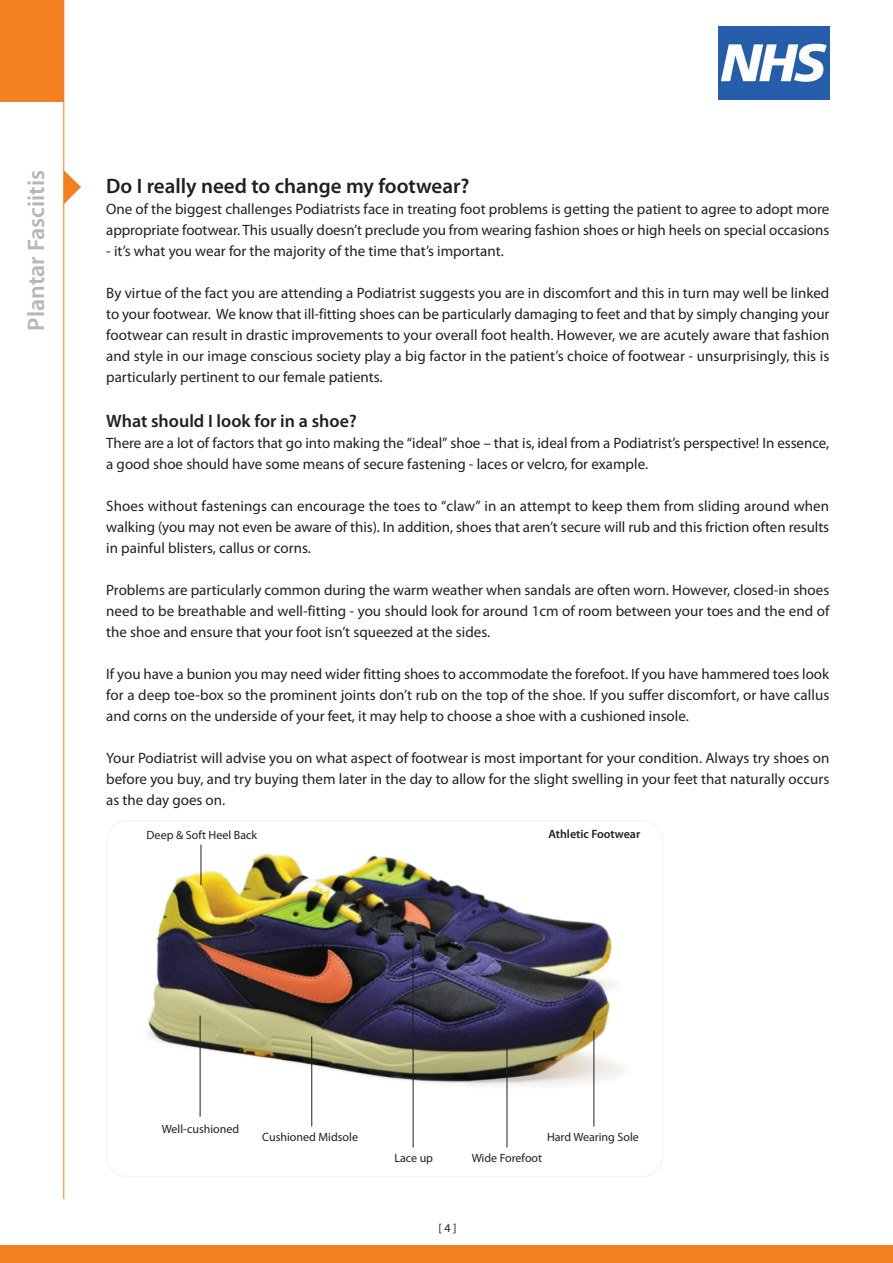
<style>
.page{position:relative;width:893px;height:1263px;background:#fff}
.page>*{position:absolute;margin:0;border:0;box-sizing:border-box;transform-origin:0 0}
.t1{font:600 24px "Myriad Pro";color:#b6b7bb}
.t2{font:600 21px "Myriad Pro";color:#231f20}
.t3{font:600 18px "Myriad Pro";color:#231f20}
.t4{font:15px/21px "Myriad Pro";color:#231f20;text-align:justify}
.t5{font:12px "Myriad Pro";color:#231f20}
.t6{font:600 12px "Myriad Pro";color:#231f20}
</style>
<div class="page">
<div style="left:0;top:1246px;width:893px;height:17px;background:#f58021"></div>
<div style="left:0;top:0;width:64px;height:102px;background:#f58021"></div>
<img style="left:719px;top:26px;width:110px;height:74px">
<hr style="left:63px;top:0;width:1px;height:1199px;background:#f58021">
<svg style="left:64px;top:170px;width:17px;height:34px"></svg>
<img style="left:148px;top:844px;width:475px;height:251px">
<hr style="left:311px;top:1037px;width:1px;height:89px;background:#231f20">
<hr style="left:201px;top:845px;width:1px;height:40px;background:#231f20">
<hr style="left:593px;top:1030px;width:1px;height:96px;background:#231f20">
<hr style="left:507px;top:1030px;width:1px;height:118px;background:#231f20">
<hr style="left:200px;top:1016px;width:1px;height:101px;background:#231f20">
<hr style="left:413px;top:945px;width:1px;height:203px;background:#231f20">
<h1 class="t1" style="left:27px;top:331px;width:162px;rotate:-90deg">Plantar Fasciitis</h1>
<h2 class="t2" style="left:106px;top:178px;width:365px">Do I really need to change my footwear?</h2>
<p class="t4" style="left:106px;top:199px;width:724px">One of the biggest challenges Podiatrists face in treating foot problems is getting the patient to agree to adopt more appropriate footwear. This usually doesn’t preclude you from wearing fashion shoes or high heels on special occasions</p>
<p class="t4" style="left:106px;top:241px;width:399px">- it’s what you wear for the majority of the time that’s important.</p>
<p class="t4" style="left:106px;top:283px;width:725px">By virtue of the fact you are attending a Podiatrist suggests you are in discomfort and this in turn may well be linked to your footwear. We know that ill-fitting shoes can be particularly damaging to feet and that by simply changing your footwear can result in drastic improvements to your overall foot health. However, we are acutely aware that fashion and style in our image conscious society play a big factor in the patient’s choice of footwear - unsurprisingly, this is particularly pertinent to our female patients.</p>
<p class="t3" style="left:106px;top:414px;width:252px">What should I look for in a shoe?</p>
<p class="t4" style="left:106px;top:433px;width:724px">There are a lot of factors that go into making the “ideal” shoe – that is, ideal from a Podiatrist’s perspective! In essence, a good shoe should have some means of secure fastening - laces or velcro, for example.</p>
<p class="t4" style="left:106px;top:496px;width:724px">Shoes without fastenings can encourage the toes to “claw” in an attempt to keep them from sliding around when walking (you may not even be aware of this). In addition, shoes that aren’t secure will rub and this friction often results in painful blisters, callus or corns.</p>
<p class="t4" style="left:106px;top:580px;width:725px">Problems are particularly common during the warm weather when sandals are often worn. However, closed-in shoes need to be breathable and well-fitting - you should look for around 1cm of room between your toes and the end of the shoe and ensure that your foot isn’t squeezed at the sides.</p>
<p class="t4" style="left:106px;top:664px;width:725px">If you have a bunion you may need wider fitting shoes to accommodate the forefoot. If you have hammered toes look for a deep toe-box so the prominent joints don’t rub on the top of the shoe. If you suffer discomfort, or have callus and corns on the underside of your feet, it may help to choose a shoe with a cushioned insole.</p>
<p class="t4" style="left:106px;top:748px;width:724px">Your Podiatrist will advise you on what aspect of footwear is most important for your condition. Always try shoes on before you buy, and try buying them later in the day to allow for the slight swelling in your feet that naturally occurs as the day goes on.</p>
<p class="t5" style="left:147px;top:830px;width:112px">Deep &amp; Soft Heel Back</p>
<p class="t6" style="left:548px;top:830px;width:93px">Athletic Footwear</p>
<p class="t5" style="left:162px;top:1124px;width:79px">Well-cushioned</p>
<p class="t5" style="left:262px;top:1133px;width:97px">Cushioned Midsole</p>
<p class="t5" style="left:394px;top:1153px;width:40px">Lace up</p>
<p class="t5" style="left:547px;top:1133px;width:93px">Hard Wearing Sole</p>
<p class="t5" style="left:472px;top:1153px;width:72px">Wide Forefoot</p>
<p class="t5" style="left:438px;top:1223px;width:20px">[ 4 ]</p>
</div>
